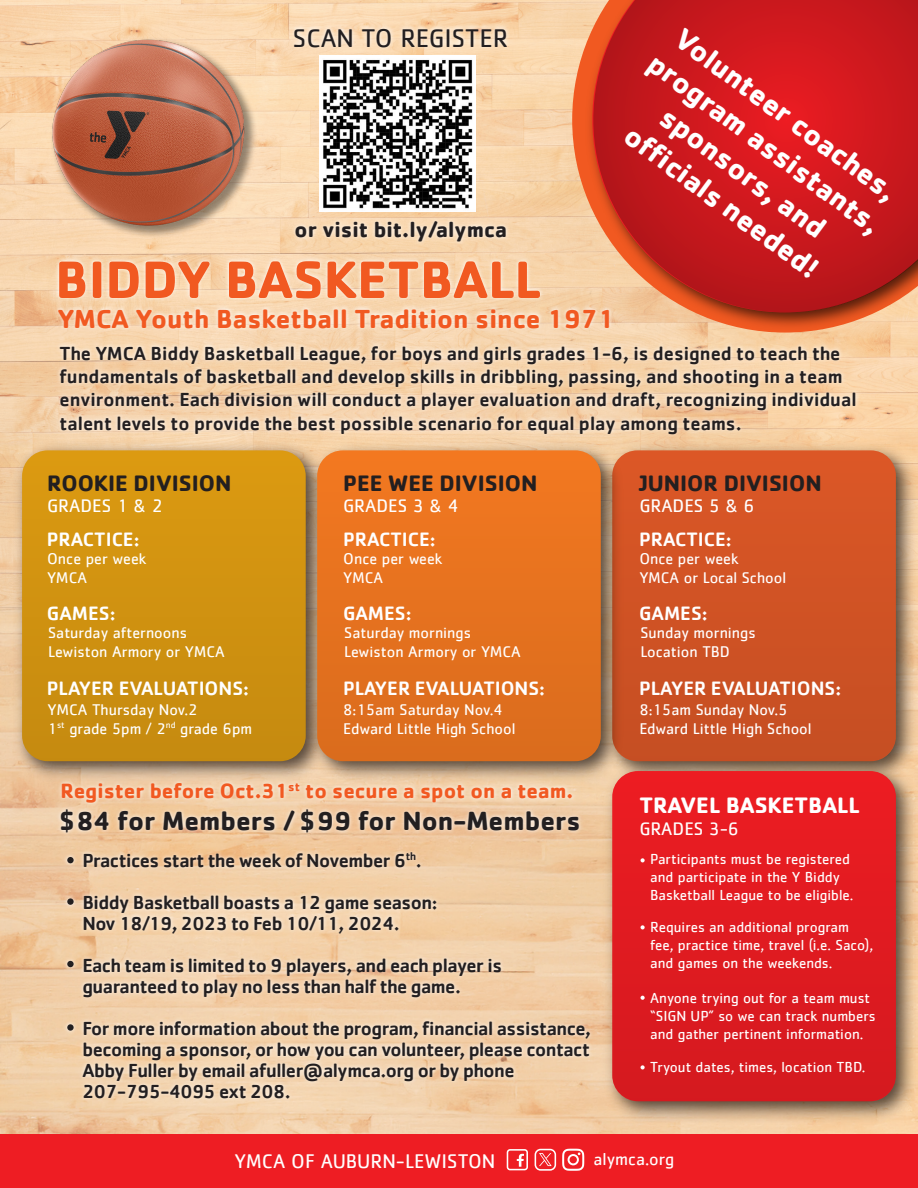
<style>
.page{position:relative;width:918px;height:1188px;background:#fff}
.page>*{position:absolute;margin:0;border:0;box-sizing:border-box;transform-origin:0 0}
.t1{font:700 54.6px "Cachet";color:#f15921}
.t2{font:700 30.15px/36.2px "Cachet";color:#fff;text-align:center}
.t3{font:700 27.15px "Cachet";color:#231f20}
.t4{font:700 27px "Cachet";color:#f15921}
.t5{font:26.4px "Cachet";color:#231f20}
.t6{font:700 23.1px "Cachet";color:#231f20}
.t7{font:700 23.1px "Cachet";color:#fff}
.t8{font:700 22.05px "Cachet";color:#231f20}
.t9{font:700 21.3px "Cachet";color:#f15921}
.t10{font:20.4px "Cachet";color:#fff}
.t11{font:500 19.95px "Cachet";color:#fff}
.t12{font:500 19.5px/42px "Cachet";letter-spacing:-.025em;color:#231f20}
.t13{font:500 19.5px/23.4px "Cachet";color:#231f20}
.t14{font:18.75px "Cachet";color:#fff}
.t15{font:17.85px "Cachet";color:#fff}
.t16{font:16.05px/19.2px "Cachet";color:#fff}
.t17{font:15px/18px "Cachet";color:#fff}
</style>
<div class="page">
<img style="left:0;top:0;width:918px;height:1135px">
<img style="left:0;top:0;width:413px;height:396px">
<svg style="left:593px;top:0;width:325px;height:312px;background:#c62121"></svg>
<img style="left:9px;top:436px;width:39px;height:353px">
<img style="left:868px;top:437px;width:50px;height:320px">
<img style="left:599px;top:757px;width:319px;height:371px">
<div style="left:22px;top:450px;width:284px;height:311px;background:#d09211;border-radius:26px"></div>
<div style="left:612px;top:450px;width:284px;height:311px;background:#d05324;border-radius:26px"></div>
<div style="left:612px;top:771px;width:284px;height:330px;background:#e01b21;border-radius:26px"></div>
<img style="left:48px;top:18px;width:820px;height:1091px">
<div style="left:67px;top:857px;width:7px;height:6px;background:#231f20;border-radius:50%"></div>
<svg style="left:67px;top:898px;width:7px;height:7px"></svg>
<div style="left:67px;top:961px;width:7px;height:6px;background:#231f20;border-radius:50%"></div>
<svg style="left:67px;top:1024px;width:7px;height:7px"></svg>
<div style="left:0;top:1135px;width:918px;height:53px;background:#ee1d23"></div>
<svg style="left:562px;top:1149px;width:22px;height:22px"></svg>
<svg style="left:507px;top:1149px;width:21px;height:21px"></svg>
<div style="left:535px;top:1149px;width:21px;height:22px;border:2px solid #fff;border-radius:5px"></div>
<svg style="left:539px;top:1153px;width:13px;height:13px"></svg>
<img style="left:319px;top:56px;width:156px;height:156px">
<h3 class="t5" style="left:293px;top:22px;width:217px">SCAN TO REGISTER</h3>
<p class="t8" style="left:295px;top:216px;width:214px">or visit bit.ly/alymca</p>
<h1 class="t1" style="left:55px;top:244px;width:487px">BIDDY BASKETBALL</h1>
<h2 class="t2" style="left:683px;top:16px;width:283px;rotate:36deg">Volunteer coaches, program assistants, sponsors, and officials needed!</h2>
<h3 class="t4" style="left:58px;top:301px;width:559px">YMCA Youth Basketball Tradition since 1971</h3>
<p class="t13" style="left:60px;top:341px;width:799px">The YMCA Biddy Basketball League, for boys and girls grades 1-6, is designed to teach the fundamentals of basketball and develop skills in dribbling, passing, and shooting in a team environment. Each division will conduct a player evaluation and draft, recognizing individual talent levels to provide the best possible scenario for equal play among teams.</p>
<p class="t6" style="left:47px;top:468px;width:186px">ROOKIE DIVISION</p>
<p class="t6" style="left:343px;top:468px;width:196px">PEE WEE DIVISION</p>
<p class="t6" style="left:639px;top:468px;width:184px">JUNIOR DIVISION</p>
<p class="t14" style="left:47px;top:494px;width:117px">GRADES 1 &amp; 2</p>
<p class="t14" style="left:343px;top:494px;width:117px">GRADES 3 &amp; 4</p>
<p class="t14" style="left:639px;top:494px;width:117px">GRADES 5 &amp; 6</p>
<p class="t11" style="left:47px;top:527px;width:94px">PRACTICE:</p>
<p class="t11" style="left:343px;top:527px;width:94px">PRACTICE:</p>
<p class="t11" style="left:639px;top:527px;width:94px">PRACTICE:</p>
<p class="t16" style="left:47px;top:549px;width:101px">Once per week<br>YMCA</p>
<p class="t11" style="left:47px;top:601px;width:70px">GAMES:</p>
<p class="t16" style="left:48px;top:622px;width:178px">Saturday afternoons<br>Lewiston Armory or YMCA</p>
<p class="t11" style="left:47px;top:676px;width:204px">PLAYER EVALUATIONS:</p>
<p class="t16" style="left:48px;top:699px;width:206px">YMCA Thursday Nov.2<br>1<sup>st</sup> grade 5pm / 2<sup>nd</sup> grade 6pm</p>
<p class="t16" style="left:343px;top:549px;width:101px">Once per week<br>YMCA</p>
<p class="t11" style="left:343px;top:601px;width:70px">GAMES:</p>
<p class="t16" style="left:344px;top:622px;width:178px">Saturday mornings<br>Lewiston Armory or YMCA</p>
<p class="t11" style="left:343px;top:676px;width:204px">PLAYER EVALUATIONS:</p>
<p class="t16" style="left:343px;top:699px;width:174px">8:15am Saturday Nov.4<br>Edward Little High School</p>
<p class="t16" style="left:639px;top:549px;width:148px">Once per week<br>YMCA or Local School</p>
<p class="t11" style="left:639px;top:601px;width:70px">GAMES:</p>
<p class="t16" style="left:640px;top:622px;width:117px">Sunday mornings<br>Location TBD</p>
<p class="t11" style="left:639px;top:676px;width:204px">PLAYER EVALUATIONS:</p>
<p class="t16" style="left:639px;top:699px;width:174px">8:15am Sunday Nov.5<br>Edward Little High School</p>
<p class="t9" style="left:61px;top:777px;width:514px">Register before Oct.31<sup>st</sup> to secure a spot on a team.</p>
<h3 class="t3" style="left:59px;top:803px;width:523px">$84 for Members / $99 for Non-Members</h3>
<p class="t12" style="left:82px;top:839px;width:357px">Practices start the week of November 6<sup>th</sup>.<br>Biddy Basketball boasts a 12 game season:</p>
<p class="t12" style="left:82px;top:902px;width:421px">Nov 18/19, 2023 to Feb 10/11, 2024.<br>Each team is limited to 9 players, and each player is</p>
<p class="t12" style="left:82px;top:965px;width:510px">guaranteed to play no less than half the game.<br>For more information about the program, financial assistance,</p>
<p class="t12" style="left:82px;top:1038px;width:509px;line-height:21px">becoming a sponsor, or how you can volunteer, please contact<br>Abby Fuller by email afuller@alymca.org or by phone<br>207-795-4095 ext 208.</p>
<p class="t7" style="left:639px;top:791px;width:222px">TRAVEL BASKETBALL</p>
<p class="t14" style="left:639px;top:818px;width:101px">GRADES 3-6</p>
<p class="t17" style="left:650px;top:850px;width:205px">Participants must be registered and participate in the Y Biddy<br>Basketball League to be eligible.</p>
<p class="t17" style="left:650px;top:918px;width:225px">Requires an additional program fee, practice time, travel (i.e. Saco), and games on the weekends.</p>
<p class="t17" style="left:650px;top:988px;width:227px">Anyone trying out for a team must “SIGN UP” so we can track numbers and gather pertinent information.</p>
<p class="t17" style="left:650px;top:1057px;width:217px">Tryout dates, times, location TBD.</p>
<p class="t10" style="left:235px;top:1149px;width:262px">YMCA OF AUBURN-LEWISTON</p>
<p class="t15" style="left:594px;top:1149px;width:82px">alymca.org</p>
</div>
